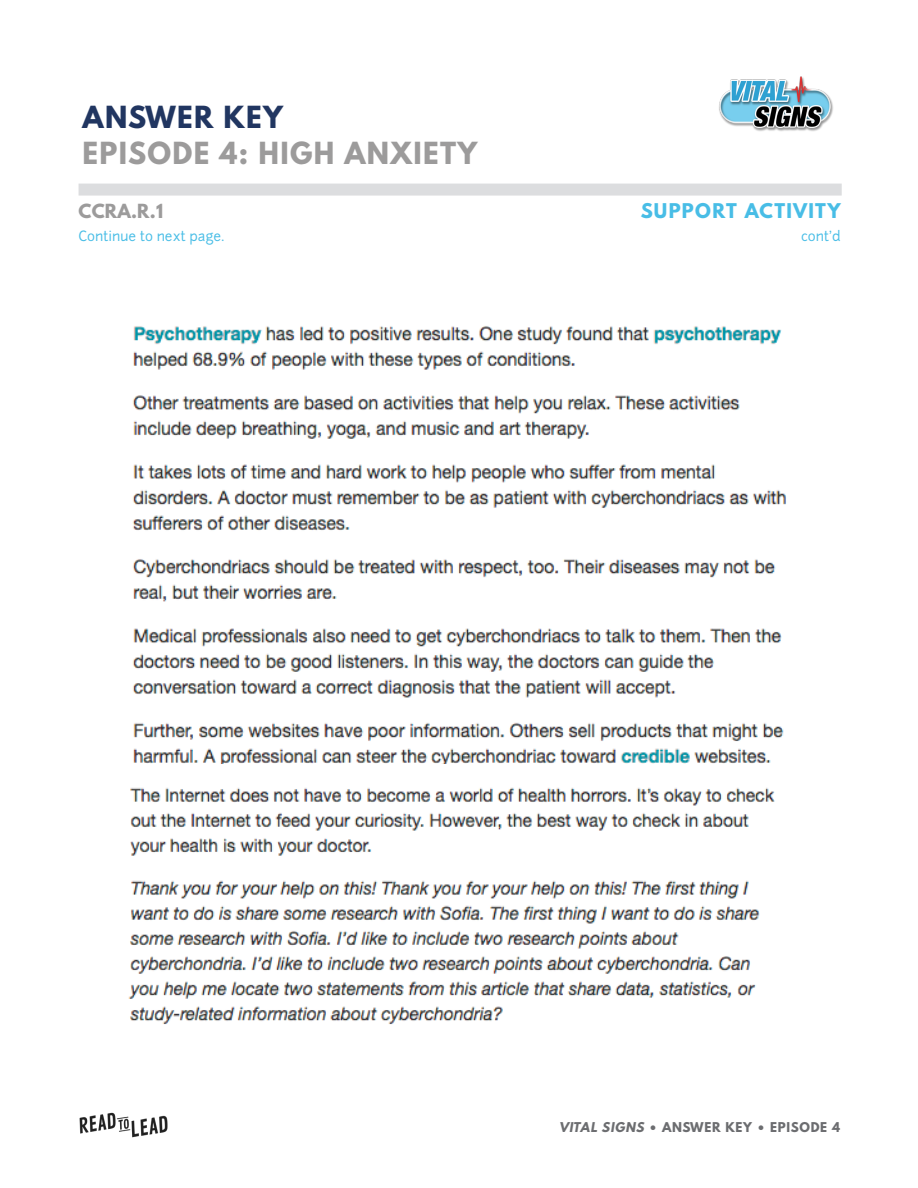
<style>
.page{position:relative;width:918px;height:1188px;background:#fff}
.page>*{position:absolute;margin:0;border:0;box-sizing:border-box;transform-origin:0 0}
.t1{font:700 27px "League Spartan";letter-spacing:.05em;color:#9c9b9b}
.t2{font:700 27px "League Spartan";letter-spacing:.05em;color:#213661}
.t3{font:700 18px "League Spartan";letter-spacing:.065em;color:#48bde6}
.t4{font:700 17.25px "League Spartan";color:#9c9b9b}
.t5{font:13.5px "Junction";color:#48bde6}
.t6{font:700 12px "League Spartan";letter-spacing:.06em;color:#6c6d70}
.s1{font-style:italic}
</style>
<div class="page">
<div style="left:79px;top:184px;width:763px;height:12px;background:#dcdddf"></div>
<img style="left:719px;top:76px;width:114px;height:55px">
<img style="left:79px;top:1112px;width:89px;height:26px">
<img style="left:132px;top:326px;width:655px;height:438px">
<img style="left:128px;top:787px;width:647px;height:237px">
<h1 class="t2" style="left:83px;top:96px;width:202px">ANSWER KEY</h1>
<h1 class="t1" style="left:83px;top:132px;width:396px">EPISODE 4: HIGH ANXIETY</h1>
<h3 class="t4" style="left:79px;top:197px;width:86px">CCRA.R.1</h3>
<h2 class="t3" style="left:641px;top:196px;width:201px">SUPPORT ACTIVITY</h2>
<p class="t5" style="left:79px;top:227px;width:147px">Continue to next page.</p>
<p class="t5" style="left:801px;top:227px;width:41px">cont’d</p>
<p class="t6" style="left:559px;top:1117px;width:282px"><span class="s1">VITAL SIGNS</span> • ANSWER KEY • EPISODE 4</p>
</div>
